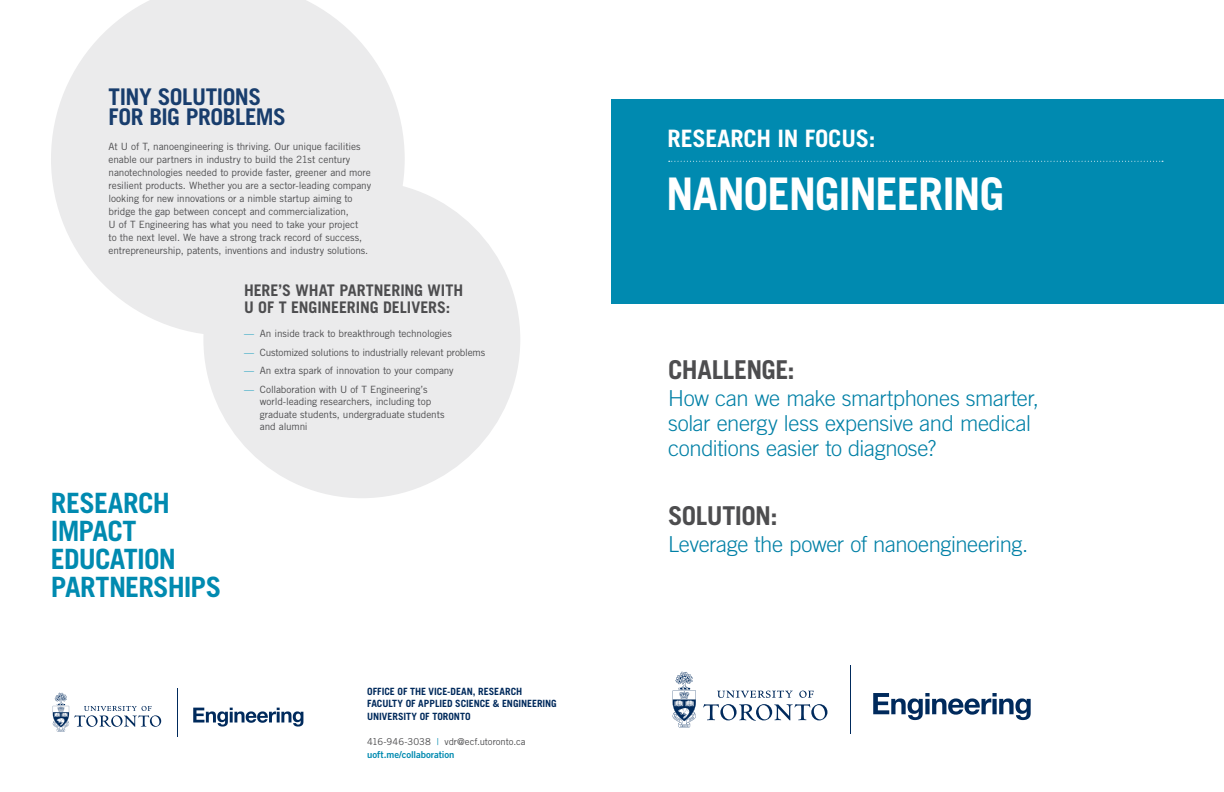
<style>
.page{position:relative;width:1224px;height:792px;background:#fff}
.page>*{position:absolute;margin:0;border:0;box-sizing:border-box;transform-origin:0 0}
.Cover-header1{font:700 45px "Trade Gothic LT Std";letter-spacing:-.03em;color:#fff}
.Cover-header3-grey{font:700 28px "Trade Gothic LT Std";letter-spacing:-.03em;color:#008ab0}
.Cover-header3-grey-2{font:700 26px "Trade Gothic LT Std";letter-spacing:-.02em;color:#4d4d4f}
.Cover-header2{font:700 24px "Trade Gothic LT Std";letter-spacing:-.01em;color:#fff}
.backcover-header_whi{font:700 23px/20px "Trade Gothic LT Std";letter-spacing:-.02em;color:#183d6d}
.Cover-main_topic{font:300 22px/25px "Trade Gothic LT Std";letter-spacing:-.02em;color:#0080a6}
.header-blue_caps{font:700 16px/17px "Trade Gothic LT Std";letter-spacing:-.01em;color:#4d4d4f}
.backcover-white_text{font:10px/13px "Trade Gothic LT Std";letter-spacing:-.01em;color:#4d4d4f}
.Address-dept{font:700 10px/12.2px "Trade Gothic LT Std";letter-spacing:-.005em;color:#002a5c}
.Text{font:9.5px "Trade Gothic LT Std";letter-spacing:-.005em;color:#4d4d4f}
.Text-2{font:9.5px "Trade Gothic LT Std Bd 2";color:#008ab0}
.s1{font-weight:300;color:#0096ba}
.s2{color:#008ab0}
</style>
<div class="page">
<div style="left:611px;top:99px;width:613px;height:205px;background:#008ab0"></div>
<svg style="left:668px;top:161px;width:495px;height:1px"></svg>
<svg style="left:51px;top:0;width:354px;height:334px;fill:#ebebec"></svg>
<div style="left:203px;top:181px;width:317px;height:317px;background:#ebebec;border-radius:50%"></div>
<hr style="left:851px;top:665px;width:1px;height:69px;background:#002a5c">
<svg style="left:673px;top:672px;width:23px;height:56px"></svg>
<svg style="left:703px;top:691px;width:124px;height:30px"></svg>
<svg style="left:873px;top:693px;width:158px;height:27px"></svg>
<hr style="left:178px;top:688px;width:1px;height:48px;background:#002a5c">
<svg style="left:53px;top:693px;width:108px;height:39px"></svg>
<svg style="left:193px;top:708px;width:110px;height:19px"></svg>
<h1 class="backcover-header_whi" style="left:109px;top:86px;width:179px">TINY SOLUTIONS<br>FOR BIG PROBLEMS</h1>
<p class="backcover-white_text" style="left:109px;top:140px;width:264px">At U of T, nanoengineering is thriving. Our unique facilities enable our partners in industry to build the 21st century nanotechnologies needed to provide faster, greener and more resilient products. Whether you are a sector-leading company looking for new innovations or a nimble startup aiming to bridge the gap between concept and commercialization,<br>U of T Engineering has what you need to take your project<br>to the next level. We have a strong track record of success, entrepreneurship, patents, inventions and industry solutions.</p>
<p class="header-blue_caps" style="left:244px;top:281px;width:221px">HERE’S WHAT PARTNERING WITH<br>U OF T ENGINEERING DELIVERS:</p>
<p class="backcover-white_text" style="left:244px;top:327px;width:209px"><span class="s1">—</span> An inside track to breakthrough technologies</p>
<p class="backcover-white_text" style="left:244px;top:345px;width:243px"><span class="s1">—</span> Customized solutions to industrially relevant problems</p>
<p class="backcover-white_text" style="left:244px;top:364px;width:211px"><span class="s1">—</span> An extra spark of innovation to your company</p>
<p class="backcover-white_text" style="left:260px;top:383px;width:186px;line-height:12.5px;text-indent:-16px"><span class="s1">—</span> Collaboration with U of T Engineering’s world-leading researchers, including top graduate students, undergraduate students and alumni</p>
<h3 class="Cover-header3-grey" style="left:51px;top:486px;width:120px">RESEARCH</h3>
<h3 class="Cover-header3-grey" style="left:51px;top:514px;width:87px">IMPACT</h3>
<h3 class="Cover-header3-grey" style="left:51px;top:542px;width:126px">EDUCATION</h3>
<h3 class="Cover-header3-grey" style="left:51px;top:570px;width:172px">PARTNERSHIPS</h3>
<p class="Address-dept" style="left:367px;top:686px;width:191px">OFFICE OF THE VICE-DEAN, RESEARCH<br>FACULTY OF APPLIED SCIENCE &amp; ENGINEERING<br>UNIVERSITY OF TORONTO</p>
<p class="Text" style="left:367px;top:736px;width:160px">416-946-3038 <span class="s2">|</span> vdr@ecf.utoronto.ca</p>
<p class="Text-2" style="left:367px;top:749px;width:89px">uoft.me/collaboration</p>
<h2 class="Cover-header2" style="left:668px;top:123px;width:210px">RESEARCH IN FOCUS:</h2>
<h1 class="Cover-header1" style="left:666px;top:166px;width:340px">NANOENGINEERING</h1>
<h3 class="Cover-header3-grey-2" style="left:668px;top:354px;width:128px">CHALLENGE:</h3>
<p class="Cover-main_topic" style="left:668px;top:386px;width:372px">How can we make smartphones smarter, solar energy less expensive and medical conditions easier to diagnose?</p>
<h3 class="Cover-header3-grey-2" style="left:668px;top:499px;width:111px">SOLUTION:</h3>
<p class="Cover-main_topic" style="left:668px;top:532px;width:362px">Leverage the power of nanoengineering.</p>
</div>
